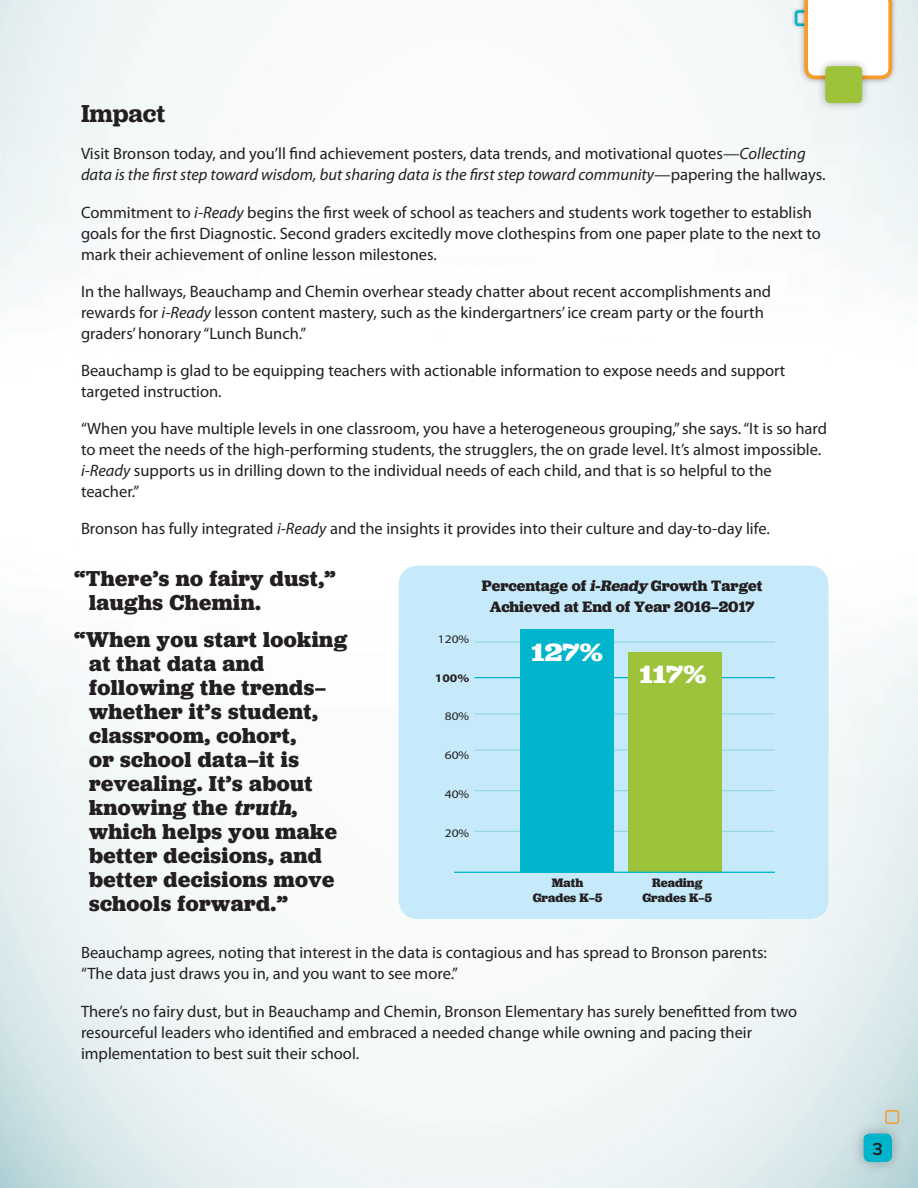
<style>
.page{position:relative;width:918px;height:1188px;background:#fff}
.page>*{position:absolute;margin:0;border:0;box-sizing:border-box;transform-origin:0 0}
.t1{font:700 26.1px "Jubilat";color:#fff;scale:1.16 1}
.t2{font:600 25.5px "Jubilat";letter-spacing:-.005em;color:#231f20}
.t3{font:700 22.5px/24px "Jubilat";letter-spacing:.02em;color:#231f20}
.t4{font:600 18px "Proxima Nova";color:#231f20}
.t5{font:16.5px/21px "Myriad Pro";color:#231f20}
.t6{font:700 15.75px/21px "Jubilat";color:#231f20;text-align:center}
.t7{font:700 12.75px/15px "Jubilat";color:#231f20;text-align:center}
.t8{font:11.55px "Myriad Pro";color:#231f20;scale:1.16 1}
.t9{font:700 11.55px "Myriad Pro";color:#231f20;scale:1.16 1}
.s1{font-style:italic}
</style>
<div class="page">
<div style="left:869px;top:1094px;width:46px;height:46px;background:#c7dde0"></div>
<div style="left:885px;top:1110px;width:14px;height:14px;border:2px solid #f69c2e;border-radius:2px"></div>
<div style="left:851px;top:1121px;width:54px;height:54px;background:#231f20;opacity:.35"></div>
<div style="left:864px;top:1134px;width:28px;height:28px;background:#00b5cb;border-radius:6px"></div>
<div style="left:399px;top:566px;width:430px;height:353px;background:#c6eafa;border-radius:19px"></div>
<hr style="left:475px;top:831px;width:300px;height:1px;background:#8dd5e2">
<hr style="left:475px;top:790px;width:300px;height:1px;background:#8dd5e2">
<hr style="left:475px;top:750px;width:300px;height:1px;background:#8dd5e2">
<hr style="left:475px;top:714px;width:300px;height:1px;background:#8dd5e2">
<hr style="left:475px;top:642px;width:300px;height:1px;background:#8dd5e2">
<hr style="left:475px;top:677px;width:300px;height:1px;background:#00b5cb">
<div style="left:792px;top:7px;width:22px;height:23px;background:#231f20;opacity:.35"></div>
<div style="left:795px;top:10px;width:16px;height:16px;border:3px solid #00b5cb;border-radius:2px"></div>
<div style="left:798px;top:0;width:100px;height:85px;background:#231f20;opacity:.35"></div>
<svg style="left:804px;top:0;width:88px;height:79px"></svg>
<div style="left:817px;top:58px;width:54px;height:54px;background:#231f20;opacity:.35"></div>
<div style="left:825px;top:66px;width:37px;height:37px;background:#9dc33b;border-radius:5px"></div>
<div style="left:520px;top:629px;width:94px;height:244px;background:#00b5cb"></div>
<div style="left:628px;top:652px;width:94px;height:221px;background:#9dc33b"></div>
<hr style="left:454px;top:872px;width:321px;height:1px;background:#00b5cb">
<h2 class="t2" style="left:81px;top:97px;width:86px">Impact</h2>
<p class="t5" style="left:81px;top:144px;width:746px">Visit Bronson today, and you’ll find achievement posters, data trends, and motivational quotes—<span class="s1">Collecting data is the first step toward wisdom, but sharing data is the first step toward community</span>—papering the hallways.</p>
<p class="t5" style="left:81px;top:202px;width:741px">Commitment to <span class="s1">i-Ready</span> begins the first week of school as teachers and students work together to establish goals for the first Diagnostic. Second graders excitedly move clothespins from one paper plate to the next to mark their achievement of online lesson milestones.</p>
<p class="t5" style="left:81px;top:281px;width:692px">In the hallways, Beauchamp and Chemin overhear steady chatter about recent accomplishments and rewards for <span class="s1">i-Ready</span> lesson content mastery, such as the kindergartners’ ice cream party or the fourth graders’ honorary “Lunch Bunch.”</p>
<p class="t5" style="left:81px;top:360px;width:706px">Beauchamp is glad to be equipping teachers with actionable information to expose needs and support targeted instruction.</p>
<p class="t5" style="left:81px;top:419px;width:748px">“When you have multiple levels in one classroom, you have a heterogeneous grouping,” she says. “It is so hard to meet the needs of the high-performing students, the strugglers, the on grade level. It’s almost impossible. <span class="s1">i-Ready</span> supports us in drilling down to the individual needs of each child, and that is so helpful to the teacher.”</p>
<p class="t5" style="left:81px;top:519px;width:690px">Bronson has fully integrated <span class="s1">i-Ready</span> and the insights it provides into their culture and day-to-day life.</p>
<h3 class="t3" style="left:89px;top:566px;width:248px;text-indent:-15px">“There’s no fairy dust,” laughs Chemin.</h3>
<p class="t3" style="left:89px;top:627px;width:260px;text-indent:-15px">“When you start looking at that data and following the trends— whether it’s student, classroom, cohort,<br>or school data—it is revealing. It’s about knowing the <span class="s1">truth</span>, which helps you make better decisions, and better decisions move schools forward.”</p>
<p class="t8" style="left:438px;top:633px;width:29px">120%</p>
<p class="t9" style="left:435px;top:671px;width:31px">100%</p>
<p class="t8" style="left:445px;top:710px;width:23px">80%</p>
<p class="t8" style="left:445px;top:749px;width:23px">60%</p>
<p class="t8" style="left:445px;top:788px;width:23px">40%</p>
<p class="t8" style="left:445px;top:826px;width:23px">20%</p>
<p class="t6" style="left:482px;top:575px;width:282px">Percentage of <span class="s1">i-Ready</span> Growth Target<br>Achieved at End of Year 2016—2017</p>
<h1 class="t1" style="left:531px;top:636px;width:63px">127%</h1>
<h1 class="t1" style="left:640px;top:658px;width:59px">117%</h1>
<p class="t7" style="left:533px;top:875px;width:71px">Math<br>Grades K—5</p>
<p class="t7" style="left:643px;top:875px;width:71px">Reading<br>Grades K—5</p>
<p class="t5" style="left:81px;top:943px;width:688px">Beauchamp agrees, noting that interest in the data is contagious and has spread to Bronson parents: “The data just draws you in, and you want to see more.”</p>
<p class="t5" style="left:81px;top:1001px;width:718px">There’s no fairy dust, but in Beauchamp and Chemin, Bronson Elementary has surely benefitted from two resourceful leaders who identified and embraced a needed change while owning and pacing their implementation to best suit their school.</p>
<p class="t4" style="left:872px;top:1140px;width:12px">3</p>
</div>
